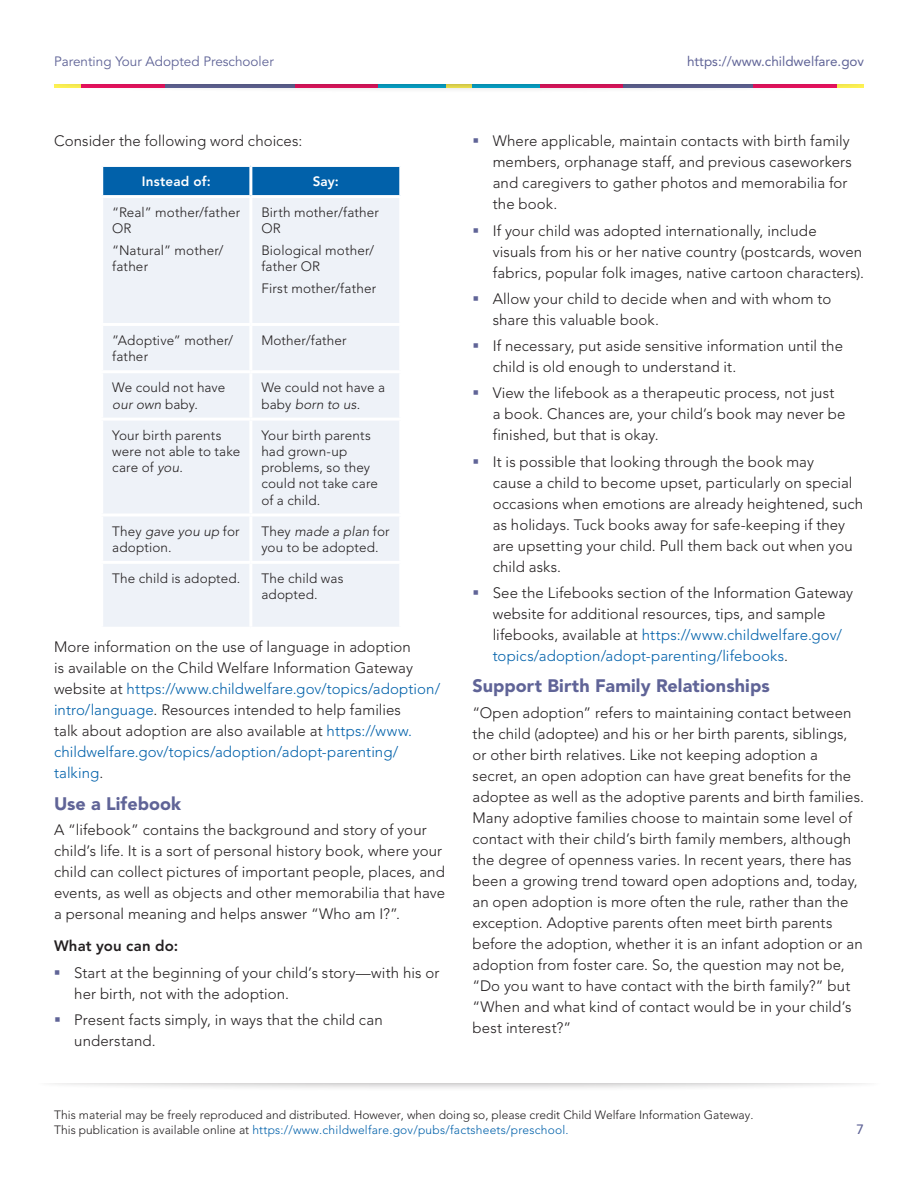
<style>
.page{position:relative;width:918px;height:1188px;background:#fff}
.page>*{position:absolute;margin:0;border:0;box-sizing:border-box;transform-origin:0 0}
.t1{font:900 18px "Avenir";letter-spacing:.005em;color:#606497}
.t2{font:300 15px/21px "Avenir";letter-spacing:.005em;color:#231f20}
.t3{font:800 15px "Avenir";letter-spacing:.01em;color:#231f20}
.t4{font:300 13.5px/16.2px "Avenir";letter-spacing:.01em;color:#231f20}
.t5{font:13.5px "Avenir";color:#606497}
.t6{font:13.5px "Avenir";color:#606497}
.t7{font:800 13.5px "Avenir";letter-spacing:.015em;color:#fff}
.t8{font:500 13.5px "Avenir";color:#606497}
.t9{font:300 12px/15px "Avenir";color:#231f20}
.s1{font-style:italic}
.s2{color:#0161aa}
</style>
<div class="page">
<div style="left:34px;top:1065px;width:850px;height:27px;background:#231f20;opacity:.4"></div>
<div style="left:0;top:1058px;width:918px;height:25px;background:#fff"></div>
<div style="left:47px;top:66px;width:824px;height:27px;background:#231f20;opacity:.4"></div>
<div style="left:38px;top:58px;width:842px;height:25px;background:#fff"></div>
<div style="left:103px;top:167px;width:296px;height:28px;background:#0161aa"></div>
<div style="left:103px;top:198px;width:296px;height:429px;background:#eef2f8"></div>
<hr style="left:249px;top:167px;width:3px;height:28px;background:#fff">
<hr style="left:249px;top:198px;width:3px;height:125px;background:#fff">
<hr style="left:249px;top:326px;width:3px;height:44px;background:#fff">
<hr style="left:249px;top:373px;width:3px;height:45px;background:#fff">
<hr style="left:249px;top:421px;width:3px;height:93px;background:#fff">
<hr style="left:249px;top:517px;width:3px;height:44px;background:#fff">
<hr style="left:249px;top:564px;width:3px;height:63px;background:#fff">
<hr style="left:100px;top:323px;width:151px;height:3px;background:#fff">
<hr style="left:251px;top:323px;width:151px;height:3px;background:#fff">
<hr style="left:100px;top:370px;width:151px;height:3px;background:#fff">
<hr style="left:251px;top:370px;width:151px;height:3px;background:#fff">
<hr style="left:100px;top:418px;width:151px;height:3px;background:#fff">
<hr style="left:251px;top:418px;width:151px;height:3px;background:#fff">
<hr style="left:100px;top:514px;width:151px;height:3px;background:#fff">
<hr style="left:251px;top:514px;width:151px;height:3px;background:#fff">
<hr style="left:100px;top:561px;width:151px;height:3px;background:#fff">
<hr style="left:251px;top:561px;width:151px;height:3px;background:#fff">
<p class="t5" style="left:54px;top:53px;width:221px">Parenting Your Adopted Preschooler</p>
<p class="t6" style="left:687px;top:53px;width:179px">https://www.childwelfare.gov</p>
<p class="t2" style="left:54px;top:131px;width:250px">Consider the following word choices:</p>
<p class="t7" style="left:142px;top:173px;width:70px">Instead of:</p>
<p class="t7" style="left:313px;top:173px;width:28px">Say:</p>
<p class="t4" style="left:112px;top:205px;width:130px">“Real” mother/father<br>OR</p>
<p class="t4" style="left:112px;top:242px;width:113px">“Natural” mother/ father</p>
<p class="t4" style="left:261px;top:205px;width:119px">Birth mother/father<br>OR</p>
<p class="t4" style="left:261px;top:242px;width:114px">Biological mother/ father OR</p>
<p class="t4" style="left:261px;top:280px;width:116px">First mother/father</p>
<p class="t4" style="left:112px;top:332px;width:123px">”Adoptive” mother/ father</p>
<p class="t4" style="left:261px;top:332px;width:87px">Mother/father</p>
<p class="t4" style="left:112px;top:380px;width:115px">We could not have <span class="s1">our own</span> baby.</p>
<p class="t4" style="left:261px;top:380px;width:125px">We could not have a baby <span class="s1">born to us</span>.</p>
<p class="t4" style="left:112px;top:427px;width:130px">Your birth parents were not able to take care of <span class="s1">you</span>.</p>
<p class="t4" style="left:261px;top:427px;width:118px">Your birth parents had grown-up problems, so they could not take care of a child.</p>
<p class="t4" style="left:112px;top:523px;width:129px">They <span class="s1">gave you up</span> for adoption.</p>
<p class="t4" style="left:261px;top:523px;width:130px">They <span class="s1">made a plan</span> for you to be adopted.</p>
<p class="t4" style="left:112px;top:570px;width:130px">The child is adopted.</p>
<p class="t4" style="left:261px;top:570px;width:84px">The child was adopted.</p>
<p class="t2" style="left:54px;top:636px;width:388px">More information on the use of language in adoption<br>is available on the Child Welfare Information Gateway website at <span class="s2">https://www.childwelfare.gov/topics/adoption/ intro/language</span>. Resources intended to help families<br>talk about adoption are also available at <span class="s2">https://www. childwelfare.gov/topics/adoption/adopt-parenting/ talking</span>.</p>
<h3 class="t1" style="left:54px;top:793px;width:129px">Use a Lifebook</h3>
<p class="t2" style="left:54px;top:820px;width:393px">A “lifebook” contains the background and story of your child’s life. It is a sort of personal history book, where your child can collect pictures of important people, places, and events, as well as objects and other memorabilia that have a personal meaning and helps answer “Who am I?”.</p>
<p class="t3" style="left:54px;top:937px;width:126px">What you can do:</p>
<p class="t2" style="left:74px;top:962px;width:367px">Start at the beginning of your child’s story—with his or her birth, not with the adoption.</p>
<p class="t2" style="left:74px;top:1009px;width:310px">Present facts simply, in ways that the child can understand.</p>
<p class="t2" style="left:493px;top:131px;width:361px">Where applicable, maintain contacts with birth family members, orphanage staff, and previous caseworkers and caregivers to gather photos and memorabilia for the book.</p>
<p class="t2" style="left:493px;top:220px;width:373px">If your child was adopted internationally, include visuals from his or her native country (postcards, woven fabrics, popular folk images, native cartoon characters).</p>
<p class="t2" style="left:493px;top:288px;width:340px">Allow your child to decide when and with whom to share this valuable book.</p>
<p class="t2" style="left:493px;top:335px;width:352px">If necessary, put aside sensitive information until the child is old enough to understand it.</p>
<p class="t2" style="left:493px;top:383px;width:354px">View the lifebook as a therapeutic process, not just a book. Chances are, your child’s book may never be finished, but that is okay.</p>
<p class="t2" style="left:493px;top:451px;width:372px">It is possible that looking through the book may<br>cause a child to become upset, particularly on special occasions when emotions are already heightened, such as holidays. Tuck books away for safe-keeping if they are upsetting your child. Pull them back out when you child asks.</p>
<p class="t2" style="left:493px;top:582px;width:362px">See the Lifebooks section of the Information Gateway website for additional resources, tips, and sample lifebooks, available at <span class="s2">https://www.childwelfare.gov/ topics/adoption/adopt-parenting/lifebooks</span>.</p>
<h3 class="t1" style="left:472px;top:675px;width:299px">Support Birth Family Relationships</h3>
<p class="t2" style="left:472px;top:702px;width:393px">“Open adoption” refers to maintaining contact between the child (adoptee) and his or her birth parents, siblings, or other birth relatives. Like not keeping adoption a secret, an open adoption can have great benefits for the adoptee as well as the adoptive parents and birth families.<br>Many adoptive families choose to maintain some level of contact with their child’s birth family members, although the degree of openness varies. In recent years, there has been a growing trend toward open adoptions and, today, an open adoption is more often the rule, rather than the exception. Adoptive parents often meet birth parents before the adoption, whether it is an infant adoption or an adoption from foster care. So, the question may not be, “Do you want to have contact with the birth family?” but “When and what kind of contact would be in your child’s best interest?”</p>
<p class="t9" style="left:54px;top:1107px;width:701px">This material may be freely reproduced and distributed. However, when doing so, please credit Child Welfare Information Gateway.<br>This publication is available online at <span class="s2">https://www.childwelfare.gov/pubs/factsheets/preschool.</span></p>
<p class="t8" style="left:857px;top:1122px;width:9px">7</p>
</div>
